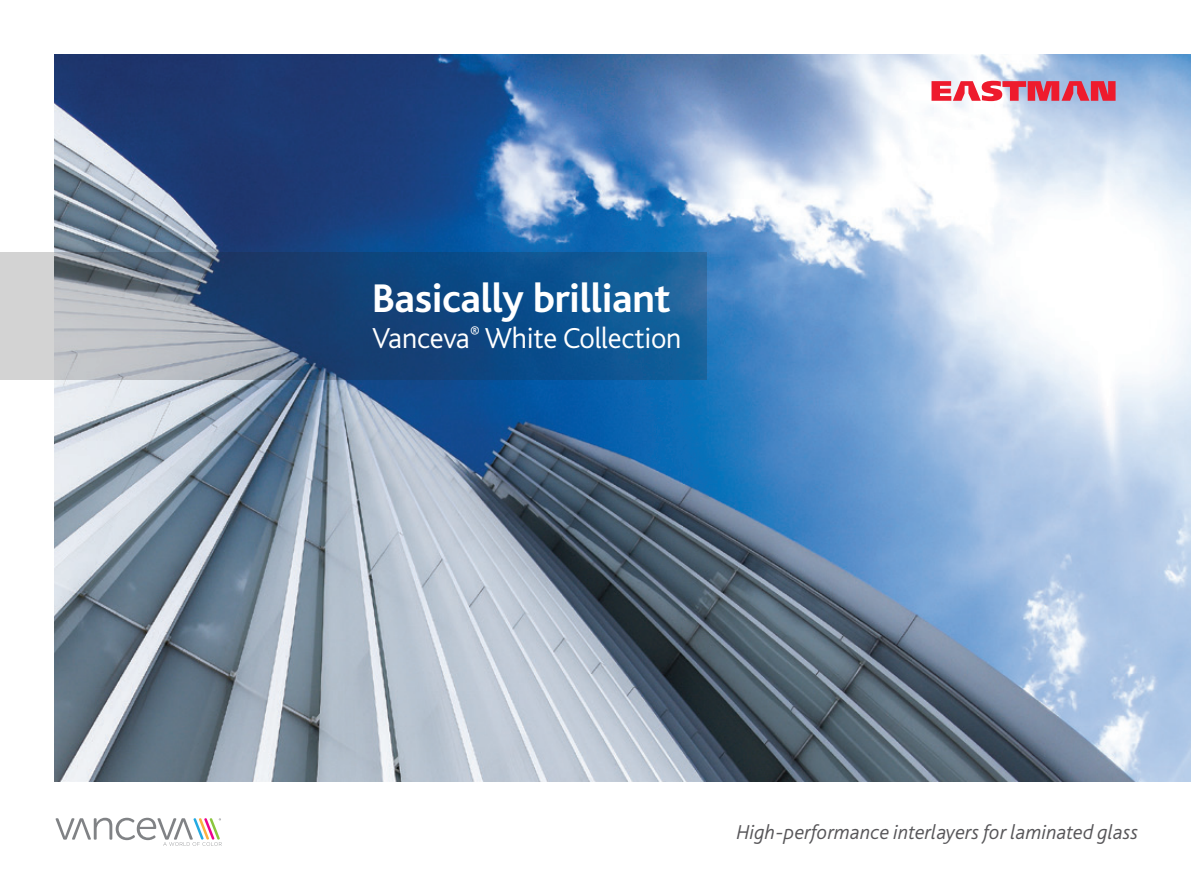
<style>
.page{position:relative;width:1191px;height:893px;background:#fff}
.page>*{position:absolute;margin:0;border:0;box-sizing:border-box;transform-origin:0 0}
.t1{font:700 41.85px "Bliss";letter-spacing:-.01em;color:#fff}
.t2{font:300 30.15px "Bliss";letter-spacing:-.01em;color:#fff}
.t3{font:italic 300 21px "Bliss";color:#575659}
</style>
<div class="page">
<img style="left:54px;top:54px;width:1137px;height:727px">
<svg style="left:56px;top:818px;width:166px;height:28px"></svg>
<svg style="left:931px;top:81px;width:184px;height:20px;background:#e15b6e"></svg>
<svg style="left:0;top:252px;width:707px;height:128px;background:#466d95"></svg>
<p class="t1" style="left:372px;top:277px;width:300px">Basically brilliant</p>
<p class="t2" style="left:372px;top:323px;width:311px">Vanceva<sup>®</sup> White Collection</p>
<p class="t3" style="left:736px;top:822px;width:403px">High-performance interlayers for laminated glass</p>
</div>
